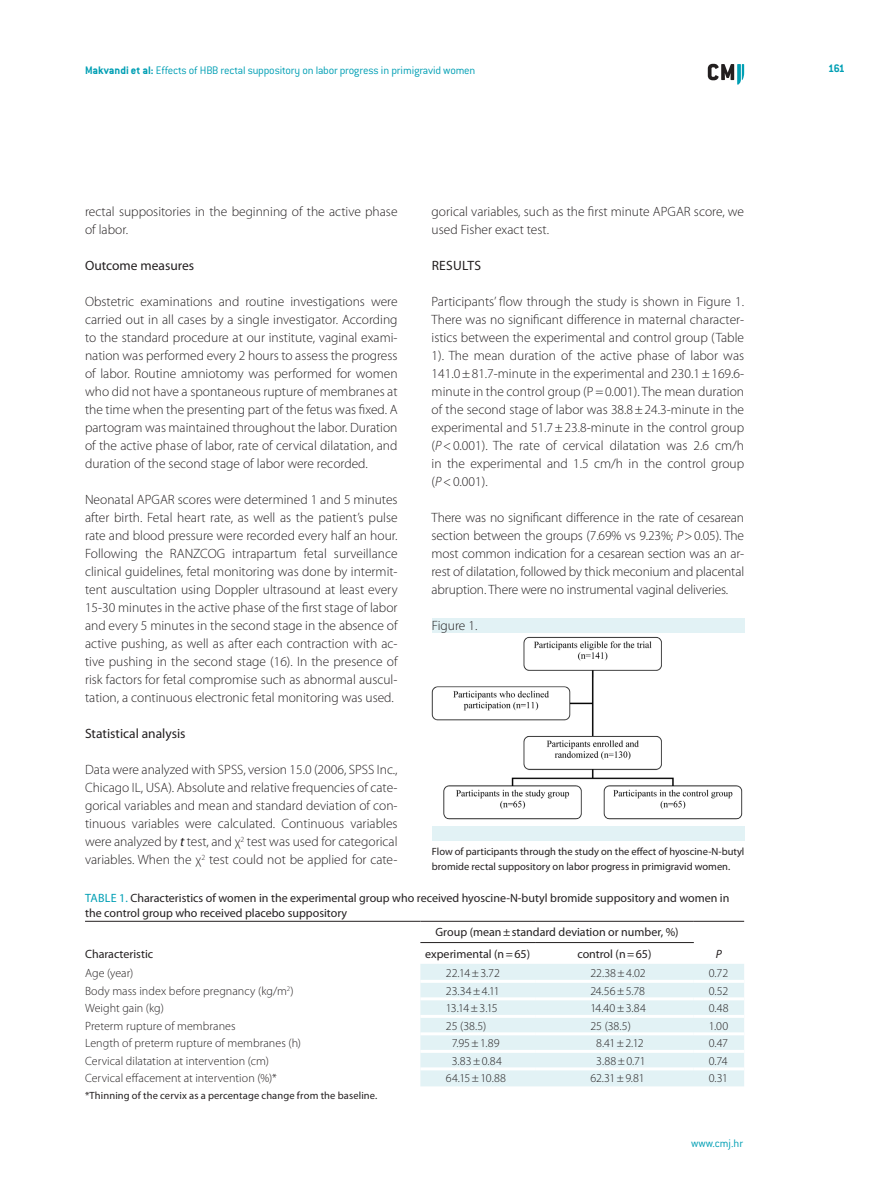
<style>
.page{position:relative;width:893px;height:1191px;background:#fff}
.page>*{position:absolute;margin:0;border:0;box-sizing:border-box;transform-origin:0 0}
.t1{font:300 13.5px/18px "Myriad Pro";color:#231f20;text-align:justify}
.t2{font:13.5px "Myriad Pro";color:#231f20}
.t3{font:300 12px "Myriad Pro";letter-spacing:.005em;color:#231f20}
.t4{font:12px/15px "Myriad Pro";color:#231f20}
.t5{font:300 12px "ITC Conduit LTCE";letter-spacing:-.015em;color:#009fb4}
.t6{font:700 12px "ITC Conduit LTCE";color:#009fb4}
.t7{font:italic 12px "Myriad Pro";color:#231f20}
.t8{font:10.5px/15.8px "Myriad Pro";color:#231f20}
.s1{font-weight:700}
.s2{font-weight:400;font-style:italic}
.s3{font-style:italic}
.s4{color:#009fb4}
</style>
<div class="page">
<svg style="left:708px;top:64px;width:36px;height:21px"></svg>
<img style="left:432px;top:636px;width:311px;height:184px">
<div style="left:432px;top:618px;width:312px;height:14px;background:#e2f2f5"></div>
<div style="left:432px;top:826px;width:312px;height:15px;background:#e2f2f5"></div>
<div style="left:420px;top:964px;width:324px;height:122px;background:#e2f2f5"></div>
<hr style="left:85px;top:921px;width:335px;height:1px;background:#231f20">
<hr style="left:420px;top:921px;width:115px;height:1px;background:#231f20">
<hr style="left:535px;top:921px;width:159px;height:1px;background:#231f20">
<hr style="left:694px;top:921px;width:50px;height:1px;background:#231f20">
<hr style="left:420px;top:942px;width:115px;height:1px;background:#231f20">
<hr style="left:535px;top:942px;width:159px;height:1px;background:#231f20">
<hr style="left:420px;top:979px;width:115px;height:3px;background:#fff">
<hr style="left:535px;top:979px;width:159px;height:3px;background:#fff">
<hr style="left:694px;top:979px;width:50px;height:3px;background:#fff">
<hr style="left:420px;top:997px;width:115px;height:3px;background:#fff">
<hr style="left:535px;top:997px;width:159px;height:3px;background:#fff">
<hr style="left:694px;top:997px;width:50px;height:3px;background:#fff">
<hr style="left:420px;top:1014px;width:115px;height:3px;background:#fff">
<hr style="left:535px;top:1014px;width:159px;height:3px;background:#fff">
<hr style="left:694px;top:1014px;width:50px;height:3px;background:#fff">
<hr style="left:420px;top:1032px;width:115px;height:3px;background:#fff">
<hr style="left:535px;top:1032px;width:159px;height:3px;background:#fff">
<hr style="left:694px;top:1032px;width:50px;height:3px;background:#fff">
<hr style="left:420px;top:1049px;width:115px;height:3px;background:#fff">
<hr style="left:535px;top:1049px;width:159px;height:3px;background:#fff">
<hr style="left:694px;top:1049px;width:50px;height:3px;background:#fff">
<hr style="left:420px;top:1067px;width:115px;height:3px;background:#fff">
<hr style="left:535px;top:1067px;width:159px;height:3px;background:#fff">
<hr style="left:694px;top:1067px;width:50px;height:3px;background:#fff">
<p class="t5" style="left:85px;top:63px;width:392px"><span class="s1">Makvandi et al:</span> Effects of HBB rectal suppository on labor progress in primigravid women</p>
<p class="t6" style="left:828px;top:61px;width:18px">161</p>
<p class="t1" style="left:85px;top:202px;width:314px">rectal suppositories in the beginning of the active phase of labor.</p>
<p class="t2" style="left:85px;top:257px;width:111px">Outcome measures</p>
<p class="t1" style="left:85px;top:292px;width:314px">Obstetric examinations and routine investigations were carried out in all cases by a single investigator. According to the standard procedure at our institute, vaginal exami&shy;nation was performed every 2 hours to assess the progress of labor. Routine amniotomy was performed for women who did not have a spontaneous rupture of membranes at the time when the presenting part of the fetus was fixed. A partogram was maintained throughout the labor. Duration of the active phase of labor, rate of cervical dilatation, and duration of the second stage of labor were recorded.</p>
<p class="t1" style="left:85px;top:490px;width:314px">Neonatal APGAR scores were determined 1 and 5 minutes after birth. Fetal heart rate, as well as the patient’s pulse rate and blood pressure were recorded every half an hour.<br>Following the RANZCOG intrapartum fetal surveillance clinical guidelines, fetal monitoring was done by intermit&shy;tent auscultation using Doppler ultrasound at least every 15-30 minutes in the active phase of the first stage of labor and every 5 minutes in the second stage in the absence of active pushing, as well as after each contraction with ac&shy;tive pushing in the second stage (16). In the presence of risk factors for fetal compromise such as abnormal auscul&shy;tation, a continuous electronic fetal monitoring was used.</p>
<p class="t2" style="left:85px;top:725px;width:102px">Statistical analysis</p>
<p class="t1" style="left:85px;top:760px;width:314px">Data were analyzed with SPSS, version 15.0 (2006, SPSS Inc., Chicago IL, USA). Absolute and relative frequencies of cate&shy;gorical variables and mean and standard deviation of con&shy;tinuous variables were calculated. Continuous variables were analyzed by <span class="s2">t</span> test, and χ<sup>2</sup> test was used for categorical variables. When the χ<sup>2</sup> test could not be applied for cate-</p>
<p class="t1" style="left:432px;top:202px;width:314px">gorical variables, such as the first minute APGAR score, we used Fisher exact test.</p>
<p class="t2" style="left:432px;top:257px;width:44px">Results</p>
<p class="t1" style="left:432px;top:292px;width:314px">Participants’ flow through the study is shown in Figure 1.<br>There was no significant difference in maternal character&shy;istics between the experimental and control group (Table 1). The mean duration of the active phase of labor was 141.0±81.7-minute in the experimental and 230.1±169.6- minute in the control group (P=0.001). The mean duration of the second stage of labor was 38.8±24.3-minute in the experimental and 51.7±23.8-minute in the control group (<span class="s3">P</span>&lt;0.001). The rate of cervical dilatation was 2.6 cm/h in the experimental and 1.5 cm/h in the control group (<span class="s3">P</span>&lt;0.001).</p>
<p class="t1" style="left:432px;top:508px;width:314px">There was no significant difference in the rate of cesarean section between the groups (7.69% vs 9.23%; <span class="s3">P</span>&gt;0.05). The most common indication for a cesarean section was an ar&shy;rest of dilatation, followed by thick meconium and placental abruption. There were no instrumental vaginal deliveries.</p>
<p class="t1" style="left:432px;top:616px;width:47px">Figure 1.</p>
<p class="t8" style="left:432px;top:843px;width:314px">Flow of participants through the study on the effect of hyoscine-N-butyl bromide rectal suppository on labor progress in primigravid women.</p>
<p class="t4" style="left:85px;top:890px;width:646px"><span class="s4">Table 1.</span> Characteristics of women in the experimental group who received hyoscine-N-butyl bromide suppository and women in the control group who received placebo suppository</p>
<p class="t4" style="left:436px;top:924px;width:245px">Group (mean±standard deviation or number, %)</p>
<p class="t4" style="left:85px;top:946px;width:70px">Characteristic</p>
<p class="t4" style="left:425px;top:946px;width:106px">experimental (n=65)</p>
<p class="t4" style="left:577px;top:946px;width:76px">control (n=65)</p>
<p class="t7" style="left:716px;top:946px;width:8px">P</p>
<p class="t3" style="left:85px;top:966px;width:50px">Age (year)</p>
<p class="t3" style="left:446px;top:966px;width:56px">22.14±3.72</p>
<p class="t3" style="left:590px;top:966px;width:57px">22.38±4.02</p>
<p class="t3" style="left:709px;top:966px;width:21px">0.72</p>
<p class="t3" style="left:85px;top:983px;width:210px">Body mass index before pregnancy (kg/m<sup>2</sup>)</p>
<p class="t3" style="left:446px;top:983px;width:55px">23.34±4.11</p>
<p class="t3" style="left:590px;top:983px;width:56px">24.56±5.78</p>
<p class="t3" style="left:709px;top:983px;width:21px">0.52</p>
<p class="t3" style="left:85px;top:1001px;width:80px">Weight gain (kg)</p>
<p class="t3" style="left:446px;top:1001px;width:53px">13.14± 3.15</p>
<p class="t3" style="left:590px;top:1001px;width:57px">14.40±3.84</p>
<p class="t3" style="left:709px;top:1001px;width:21px">0.48</p>
<p class="t3" style="left:85px;top:1018px;width:152px">Preterm rupture of membranes</p>
<p class="t3" style="left:446px;top:1018px;width:42px">25 (38.5)</p>
<p class="t3" style="left:590px;top:1018px;width:42px">25 (38.5)</p>
<p class="t3" style="left:709px;top:1018px;width:21px">1.00</p>
<p class="t3" style="left:85px;top:1036px;width:218px">Length of preterm rupture of membranes (h)</p>
<p class="t3" style="left:452px;top:1036px;width:49px">7.95±1.89</p>
<p class="t3" style="left:596px;top:1036px;width:49px">8.41±2.12</p>
<p class="t3" style="left:709px;top:1036px;width:21px">0.47</p>
<p class="t3" style="left:85px;top:1053px;width:185px">Cervical dilatation at intervention (cm)</p>
<p class="t3" style="left:452px;top:1053px;width:52px">3.83±0.84</p>
<p class="t3" style="left:596px;top:1053px;width:51px">3.88±0.71</p>
<p class="t3" style="left:709px;top:1053px;width:20px">0.74</p>
<p class="t3" style="left:85px;top:1071px;width:193px">Cervical effacement at intervention (%)*</p>
<p class="t3" style="left:446px;top:1071px;width:61px">64.15±10.88</p>
<p class="t3" style="left:590px;top:1071px;width:56px">62.31±9.81</p>
<p class="t3" style="left:709px;top:1071px;width:21px">0.31</p>
<p class="t8" style="left:85px;top:1087px;width:294px">*Thinning of the cervix as a percentage change from the baseline.</p>
<p class="t5" style="left:691px;top:1136px;width:54px">www.cmj.hr</p>
</div>
